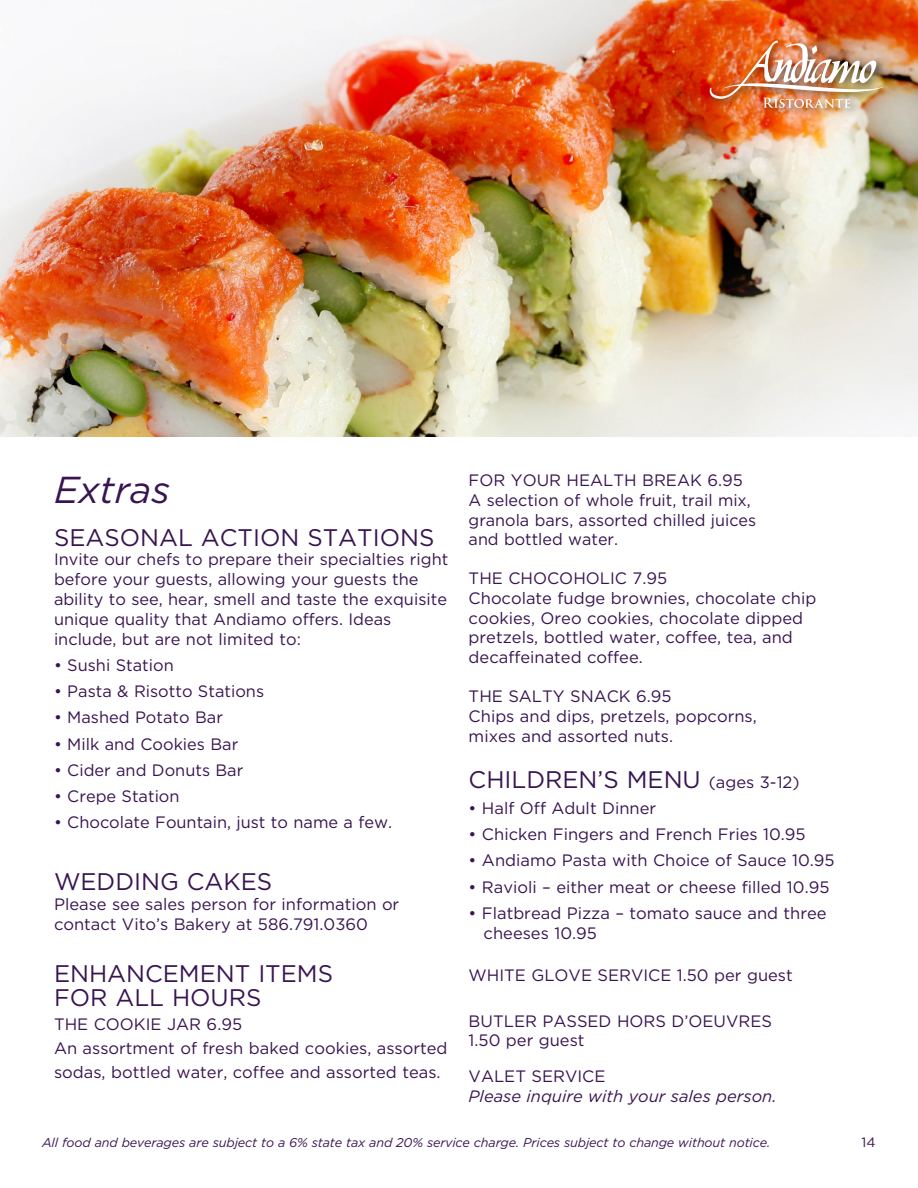
<style>
.page{position:relative;width:918px;height:1188px;background:#fff}
.page>*{position:absolute;margin:0;border:0;box-sizing:border-box;transform-origin:0 0}
._1_Header{font:italic 37.5px "Gotham";color:#381451}
._3_Body{font:24px/24px "Gotham";color:#381451}
._3_Body-2{font:16.5px/19.8px "Gotham";color:#381451}
._3_Body-3{font:italic 16.5px/19.8px "Gotham";color:#381451}
.t1{font:13.5px "Gotham";color:#381451}
.t2{font:italic 12.75px "Gotham";letter-spacing:-.01em;color:#381451}
.s1{font-size:16.5px}
.s2{font-style:normal}
</style>
<div class="page">
<img style="left:0;top:0;width:918px;height:437px">
<div style="left:705px;top:36px;width:188px;height:82px;background:#231f20;opacity:.75"></div>
<img style="left:708px;top:40px;width:176px;height:68px">
<p class="_1_Header" style="left:54px;top:465px;width:117px">Extras</p>
<p class="_3_Body" style="left:54px;top:525px;width:382px">SEASONAL ACTION STATIONS</p>
<p class="_3_Body-2" style="left:54px;top:549px;width:396px">Invite our chefs to prepare their specialties right before your guests, allowing your guests the ability to see, hear, smell and taste the exquisite unique quality that Andiamo offers. Ideas include, but are not limited to:</p>
<p class="_3_Body-2" style="left:54px;top:655px;width:121px">• Sushi Station</p>
<p class="_3_Body-2" style="left:54px;top:681px;width:212px">• Pasta &amp; Risotto Stations</p>
<p class="_3_Body-2" style="left:54px;top:707px;width:171px">• Mashed Potato Bar</p>
<p class="_3_Body-2" style="left:54px;top:734px;width:186px">• Milk and Cookies Bar</p>
<p class="_3_Body-2" style="left:54px;top:760px;width:191px">• Cider and Donuts Bar</p>
<p class="_3_Body-2" style="left:54px;top:786px;width:127px">• Crepe Station</p>
<p class="_3_Body-2" style="left:54px;top:812px;width:340px">• Chocolate Fountain, just to name a few.</p>
<p class="_3_Body" style="left:54px;top:869px;width:220px">WEDDING CAKES</p>
<p class="_3_Body-2" style="left:54px;top:894px;width:347px">Please see sales person for information or contact Vito’s Bakery at 586.791.0360</p>
<p class="_3_Body" style="left:54px;top:961px;width:281px">ENHANCEMENT ITEMS<br>FOR ALL HOURS</p>
<p class="_3_Body-2" style="left:54px;top:1011px;width:395px;line-height:24px">THE COOKIE JAR 6.95<br>An assortment of fresh baked cookies, assorted sodas, bottled water, coffee and assorted teas.</p>
<p class="_3_Body-2" style="left:469px;top:470px;width:289px">FOR YOUR HEALTH BREAK 6.95<br>A selection of whole fruit, trail mix, granola bars, assorted chilled juices and bottled water.</p>
<p class="_3_Body-2" style="left:469px;top:568px;width:349px">THE CHOCOHOLIC 7.95<br>Chocolate fudge brownies, chocolate chip cookies, Oreo cookies, chocolate dipped pretzels, bottled water, coffee, tea, and decaffeinated coffee.</p>
<p class="_3_Body-2" style="left:469px;top:686px;width:290px">THE SALTY SNACK 6.95<br>Chips and dips, pretzels, popcorns, mixes and assorted nuts.</p>
<p class="_3_Body" style="left:469px;top:767px;width:333px">CHILDREN’S MENU <span class="s1">(ages 3-12)</span></p>
<p class="_3_Body-2" style="left:469px;top:798px;width:189px">• Half Off Adult Dinner</p>
<p class="_3_Body-2" style="left:469px;top:824px;width:338px">• Chicken Fingers and French Fries 10.95</p>
<p class="_3_Body-2" style="left:469px;top:850px;width:368px">• Andiamo Pasta with Choice of Sauce 10.95</p>
<p class="_3_Body-2" style="left:469px;top:877px;width:362px">• Ravioli – either meat or cheese filled 10.95</p>
<p class="_3_Body-2" style="left:484px;top:903px;width:345px;text-indent:-15px">• Flatbread Pizza – tomato sauce and three cheeses 10.95</p>
<p class="_3_Body-2" style="left:469px;top:964px;width:326px">WHITE GLOVE SERVICE 1.50 per guest</p>
<p class="_3_Body-2" style="left:469px;top:1011px;width:305px">BUTLER PASSED HORS D’OEUVRES<br>1.50 per guest</p>
<p class="_3_Body-3" style="left:469px;top:1066px;width:309px"><span class="s2">VALET SERVICE<br></span>Please inquire with your sales person.</p>
<p class="t2" style="left:42px;top:1134px;width:730px">All food and beverages are subject to a 6% state tax and 20% service charge. Prices subject to change without notice.</p>
<p class="t1" style="left:862px;top:1133px;width:16px">14</p>
</div>
